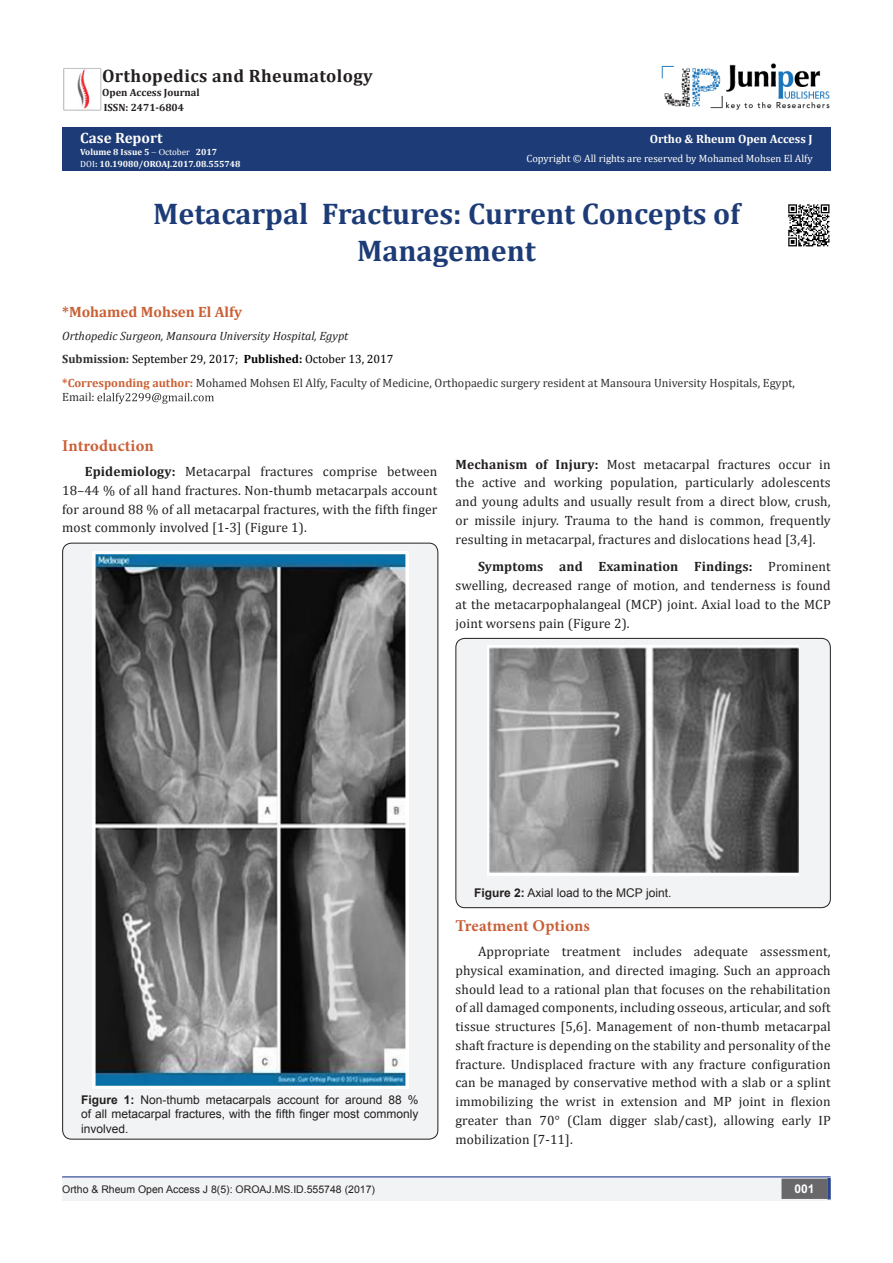
<style>
.page{position:relative;width:893px;height:1263px;background:#fff}
.page>*{position:absolute;margin:0;border:0;box-sizing:border-box;transform-origin:0 0}
.t1{font:700 30px/37.5px "Cambria";color:#1d3c77;text-align:center}
.t2{font:700 18px "Cambria";letter-spacing:.02em;color:#231f20}
.t3{font:700 16.5px "Minion Pro";letter-spacing:.005em;color:#ca5f37}
.t4{font:700 15px "Cambria";color:#ca6035}
.t5{font:700 15px "Cambria";color:#fffefc}
.t6{font:13.5px/18.8px "Cambria";letter-spacing:.01em;color:#231f20;text-align:justify}
.t7{font:12px/14.4px "Arial";color:#231f20;text-align:justify}
.t8{font:12px/14.4px "Cambria";color:#312f30}
.t9{font:12px "Cambria";color:#000}
.t10{font:italic 12px "Cambria";color:#231f20}
.t11{font:700 12px "Cambria";color:#fffefc}
.t12{font:700 12px "Arial";color:#fff}
.t13{font:10.5px "Cambria";color:#fffefc}
.t14{font:10.5px "Arial";color:#231f20}
.t15{font:700 10.5px "Cambria";color:#231f20}
.t16{font:700 9px "Cambria";color:#fff}
.t17{font:700 9px "Cambria";color:#fffefc}
.t18{font:9px "Cambria";color:#fffefc}
.s1{font-weight:700}
.s2{font-weight:400}
.s3{font-weight:700;color:#312f30}
.s4{font-weight:700;color:#ca6035}
</style>
<div class="page">
<div style="left:62px;top:127px;width:769px;height:44px;background:#1d3c77"></div>
<svg style="left:97px;top:393px;width:117px;height:11px"></svg>
<div style="left:63px;top:543px;width:375px;height:596px;background:#f2f3f4;border-radius:9px"></div>
<img style="left:92px;top:552px;width:316px;height:536px">
<div style="left:456px;top:638px;width:374px;height:270px;background:#f2f3f4;border-radius:9px"></div>
<div style="left:455px;top:638px;width:376px;height:270px;border:1px solid #231f20;border-radius:9px"></div>
<img style="left:487px;top:645px;width:312px;height:231px">
<div style="left:62px;top:1177px;width:494px;height:24px;background:#f2f3f4"></div>
<div style="left:510px;top:1177px;width:321px;height:24px;background:#f2f3f4"></div>
<div style="left:782px;top:1179px;width:45px;height:19px;background:#68676a"></div>
<div style="left:781px;top:1178px;width:46px;height:21px;border:2px solid #68676a"></div>
<svg style="left:827px;top:1178px;width:4px;height:21px"></svg>
<img style="left:77px;top:70px;width:13px;height:38px">
<div style="left:63px;top:68px;width:38px;height:42px;border:1px solid #c1c2c4"></div>
<img style="left:662px;top:63px;width:168px;height:47px">
<hr style="left:62px;top:1176px;width:769px;height:1px;background:#253f8e">
<img style="left:788px;top:204px;width:42px;height:43px">
<p class="t2" style="left:102px;top:64px;width:272px">Orthopedics and Rheumatology</p>
<p class="t15" style="left:102px;top:85px;width:99px">Open Access Journal</p>
<p class="t15" style="left:104px;top:100px;width:82px">ISSN: 2471-6804</p>
<p class="t5" style="left:80px;top:127px;width:84px">Case Report</p>
<p class="t17" style="left:80px;top:146px;width:71px">Volume 8 Issue 5</p>
<p class="t18" style="left:165px;top:147px;width:54px">ctober <span class="s1">2017</span></p>
<p class="t16" style="left:80px;top:158px;width:162px"><span class="s2">DOI</span>: 10.19080/OROAJ.2017.08.555748</p>
<p class="t11" style="left:650px;top:130px;width:165px">Ortho &amp; Rheum Open Access J</p>
<p class="t13" style="left:526px;top:152px;width:288px">Copyright © All rights are reserved by Mohamed Mohsen El Alfy</p>
<p class="t1" style="left:153px;top:194px;width:588px">Metacarpal Fractures: Current Concepts of<br>Management</p>
<p class="t4" style="left:62px;top:301px;width:181px">*Mohamed Mohsen El Alfy</p>
<p class="t10" style="left:62px;top:327px;width:288px">Orthopedic Surgeon, Mansoura University Hospital, Egypt</p>
<p class="t9" style="left:62px;top:352px;width:333px"><span class="s3">Submission:</span> September 29, 2017; <span class="s1">Published:</span> October 13, 2017</p>
<p class="t8" style="left:62px;top:375px;width:734px"><span class="s4">*Corresponding author:</span> Mohamed Mohsen El Alfy, Faculty of Medicine, Orthopaedic surgery resident at Mansoura University Hospitals, Egypt,<br>Email:</p>
<p class="t3" style="left:62px;top:434px;width:93px">Introduction</p>
<p class="t6" style="left:62px;top:462px;width:377px;text-indent:22px"><span class="s1">Epidemiology:</span> Metacarpal fractures comprise between 18–44 % of all hand fractures. Non-thumb metacarpals account for around 88 % of all metacarpal fractures, with the fifth finger most commonly involved [1-3] (Figure 1).</p>
<p class="t6" style="left:455px;top:455px;width:377px"><span class="s1">Mechanism of Injury:</span> Most metacarpal fractures occur in the active and working population, particularly adolescents and young adults and usually result from a direct blow, crush, or missile injury. Trauma to the hand is common, frequently resulting in metacarpal, fractures and dislocations head [3,4].</p>
<p class="t6" style="left:455px;top:557px;width:377px;text-indent:22px"><span class="s1">Symptoms and Examination Findings:</span> Prominent swelling, decreased range of motion, and tenderness is found at the metacarpophalangeal (MCP) joint. Axial load to the MCP joint worsens pain (Figure 2).</p>
<p class="t7" style="left:81px;top:1093px;width:339px"><span class="s1">Figure 1:</span> Non-thumb metacarpals account for around 88 % of all metacarpal fractures, with the fifth finger most commonly involved.</p>
<p class="t7" style="left:474px;top:885px;width:199px"><span class="s1">Figure 2:</span> Axial load to the MCP joint.</p>
<p class="t3" style="left:455px;top:914px;width:136px">Treatment Options</p>
<p class="t6" style="left:455px;top:942px;width:377px;text-indent:22px">Appropriate treatment includes adequate assessment, physical examination, and directed imaging. Such an approach should lead to a rational plan that focuses on the rehabilitation of all damaged components, including osseous, articular, and soft tissue structures [5,6]. Management of non-thumb metacarpal shaft fracture is depending on the stability and personality of the fracture. Undisplaced fracture with any fracture configuration can be managed by conservative method with a slab or a splint immobilizing the wrist in extension and MP joint in flexion greater than 70° (Clam digger slab/cast), allowing early IP mobilization [7-11].</p>
<p class="t14" style="left:62px;top:1182px;width:314px">Ortho &amp; Rheum Open Access J 8(5): OROAJ.MS.ID.555748 (2017)</p>
<p class="t12" style="left:794px;top:1181px;width:22px">001</p>
</div>
